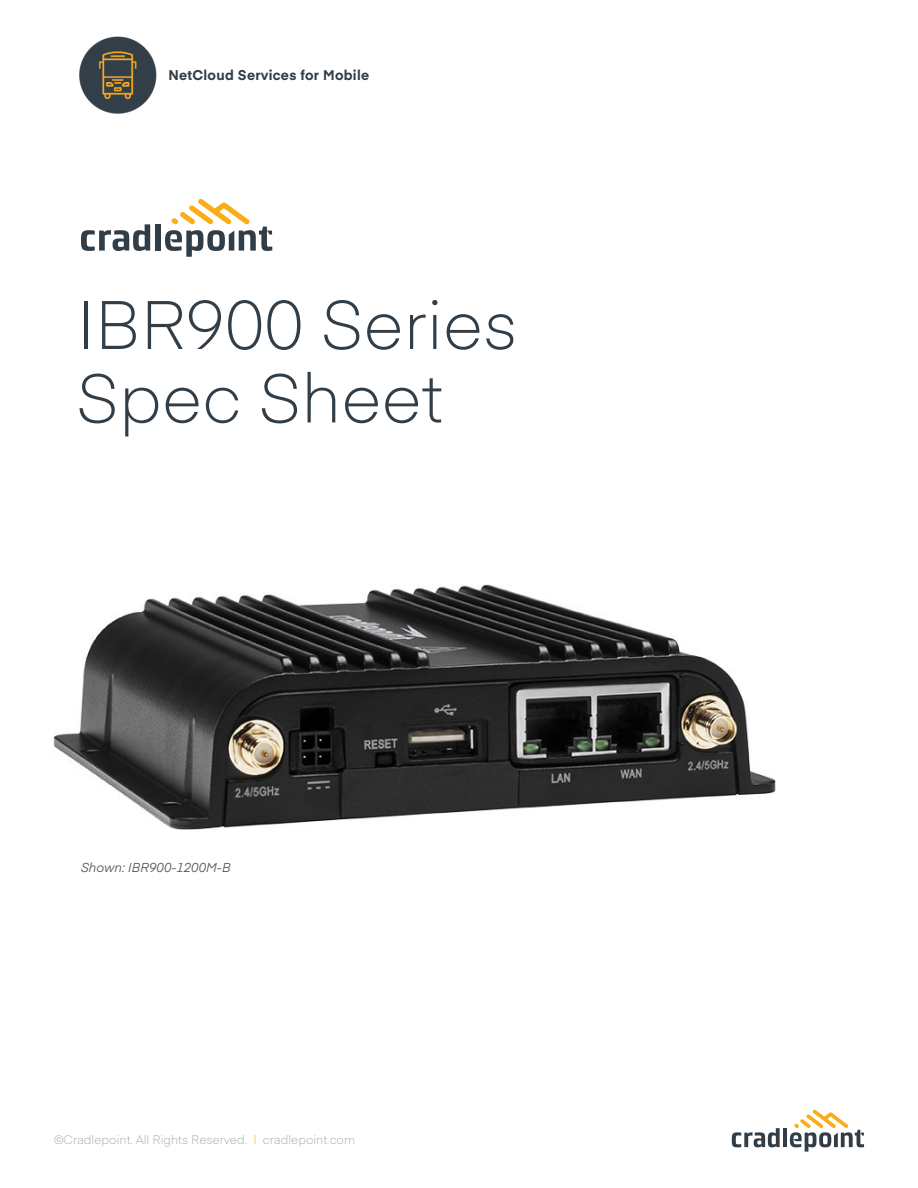
<style>
.page{position:relative;width:918px;height:1188px;background:#fff}
.page>*{position:absolute;margin:0;border:0;box-sizing:border-box;transform-origin:0 0}
.t1{font:300 67.5px/73.5px "Eina 01";color:#313e48}
.t2{font:700 13.8px "Eina 01";letter-spacing:.02em;color:#313e48}
.t3{font:italic 12.75px "Eina 01";color:#505660}
.t4{font:300 12px "Eina 01";color:#a3a9ad}
.s1{color:#fbad18}
</style>
<div class="page">
<img style="left:53px;top:585px;width:723px;height:245px">
<svg style="left:732px;top:1128px;width:48px;height:19px"></svg>
<hr style="left:783px;top:1128px;width:4px;height:19px;background:#313e48">
<svg style="left:790px;top:1110px;width:74px;height:42px"></svg>
<img style="left:79px;top:36px;width:78px;height:78px">
<svg style="left:81px;top:224px;width:69px;height:27px"></svg>
<div style="left:155px;top:224px;width:6px;height:27px;background:#313e48"></div>
<svg style="left:165px;top:199px;width:107px;height:58px"></svg>
<p class="t2" style="left:168px;top:65px;width:202px">NetCloud Services for Mobile</p>
<h1 class="t1" style="left:76px;top:283px;width:442px">IBR900 Series<br>Spec Sheet</h1>
<p class="t3" style="left:81px;top:858px;width:151px">Shown: IBR900-1200M-B</p>
<p class="t4" style="left:54px;top:1131px;width:303px">©Cradlepoint. All Rights Reserved. <span class="s1">|</span> cradlepoint.com</p>
</div>
